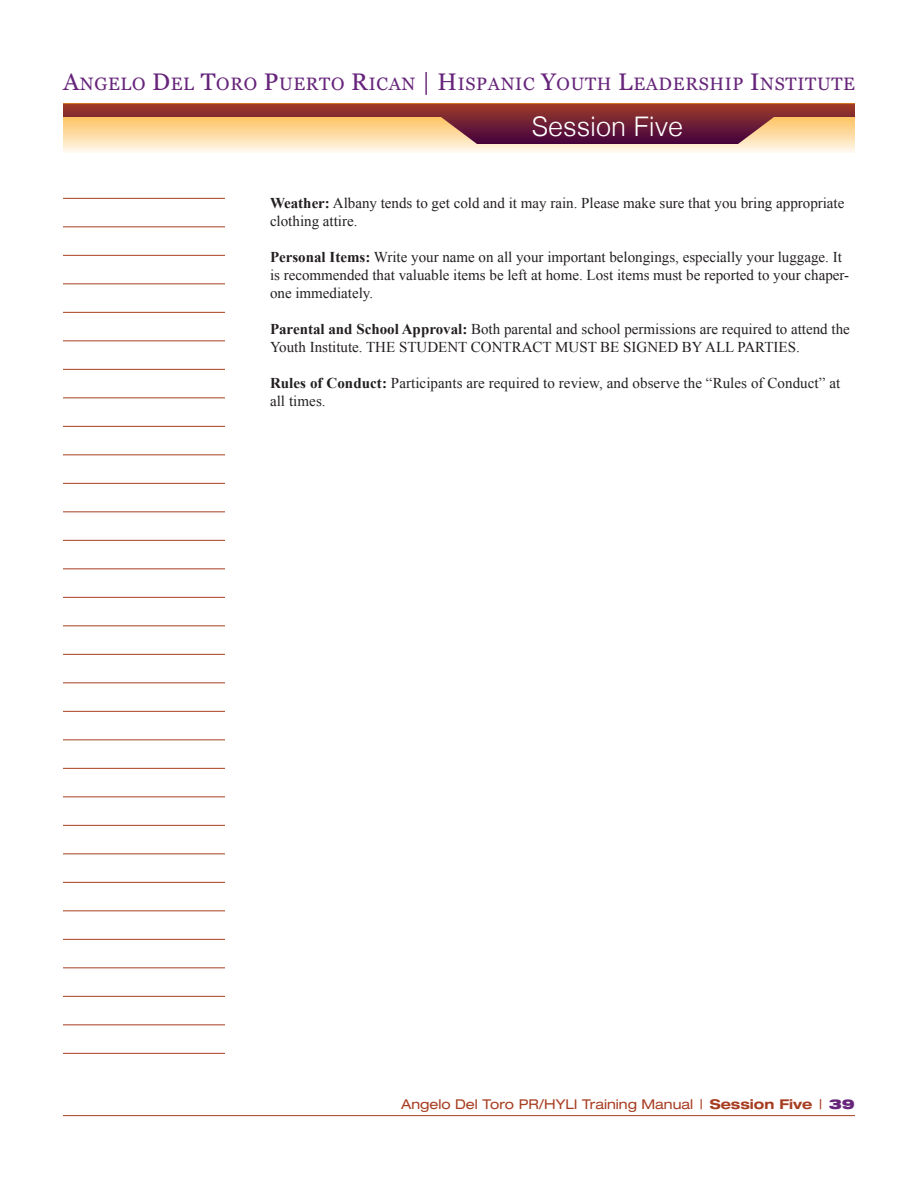
<style>
.page{position:relative;width:918px;height:1188px;background:#fff}
.page>*{position:absolute;margin:0;border:0;box-sizing:border-box;transform-origin:0 0}
.t1{font:300 27px "Helvetica";color:#fff}
.t2{font:18px "Georgia";letter-spacing:.04em;color:#66247a}
.t3{font:15px/18px "Times New Roman";color:#231f20}
.t4{font:expanded 13.5px "Helvetica Neue";color:#a73d20}
.s1{font-size:24px}
.s2{font-weight:700}
.s3{font-weight:900;color:#66247a}
</style>
<div class="page">
<svg style="left:63px;top:144px;width:792px;height:9px;background:#fef3e0"></svg>
<hr style="left:63px;top:1115px;width:792px;height:1px;background:#a73d20">
<hr style="left:63px;top:198px;width:162px;height:1px;background:#a73d20">
<hr style="left:63px;top:226px;width:162px;height:1px;background:#a73d20">
<hr style="left:63px;top:255px;width:162px;height:1px;background:#a73d20">
<hr style="left:63px;top:283px;width:162px;height:1px;background:#a73d20">
<hr style="left:63px;top:312px;width:162px;height:1px;background:#a73d20">
<hr style="left:63px;top:340px;width:162px;height:1px;background:#a73d20">
<hr style="left:63px;top:369px;width:162px;height:1px;background:#a73d20">
<hr style="left:63px;top:397px;width:162px;height:1px;background:#a73d20">
<hr style="left:63px;top:426px;width:162px;height:1px;background:#a73d20">
<hr style="left:63px;top:454px;width:162px;height:1px;background:#a73d20">
<hr style="left:63px;top:483px;width:162px;height:1px;background:#a73d20">
<hr style="left:63px;top:511px;width:162px;height:1px;background:#a73d20">
<hr style="left:63px;top:540px;width:162px;height:1px;background:#a73d20">
<hr style="left:63px;top:568px;width:162px;height:1px;background:#a73d20">
<hr style="left:63px;top:597px;width:162px;height:1px;background:#a73d20">
<hr style="left:63px;top:625px;width:162px;height:1px;background:#a73d20">
<hr style="left:63px;top:654px;width:162px;height:1px;background:#a73d20">
<hr style="left:63px;top:682px;width:162px;height:1px;background:#a73d20">
<hr style="left:63px;top:711px;width:162px;height:1px;background:#a73d20">
<hr style="left:63px;top:739px;width:162px;height:1px;background:#a73d20">
<hr style="left:63px;top:768px;width:162px;height:1px;background:#a73d20">
<hr style="left:63px;top:796px;width:162px;height:1px;background:#a73d20">
<hr style="left:63px;top:825px;width:162px;height:1px;background:#a73d20">
<hr style="left:63px;top:853px;width:162px;height:1px;background:#a73d20">
<hr style="left:63px;top:882px;width:162px;height:1px;background:#a73d20">
<hr style="left:63px;top:910px;width:162px;height:1px;background:#a73d20">
<hr style="left:63px;top:939px;width:162px;height:1px;background:#a73d20">
<hr style="left:63px;top:967px;width:162px;height:1px;background:#a73d20">
<hr style="left:63px;top:996px;width:162px;height:1px;background:#a73d20">
<hr style="left:63px;top:1024px;width:162px;height:1px;background:#a73d20">
<hr style="left:63px;top:1053px;width:162px;height:1px;background:#a73d20">
<svg style="left:63px;top:104px;width:792px;height:40px;background:#b2705b"></svg>
<p class="t2" style="left:63px;top:74px;width:794px"><span class="s1">A</span>NGELO <span class="s1">D</span>EL <span class="s1">T</span>ORO <span class="s1">P</span>UERTO <span class="s1">R</span>ICAN <span class="s1">| H</span>ISPANIC <span class="s1">Y</span>OUTH <span class="s1">L</span>EADERSHIP <span class="s1">I</span>NSTITUTE</p>
<h1 class="t1" style="left:532px;top:116px;width:153px">Session Five</h1>
<p class="t3" style="left:270px;top:194px;width:576px"><span class="s2">Weather:</span> Albany tends to get cold and it may rain. Please make sure that you bring appropriate clothing attire.</p>
<p class="t3" style="left:270px;top:248px;width:581px"><span class="s2">Personal Items:</span> Write your name on all your important belongings, especially your luggage. It is recommended that valuable items be left at home. Lost items must be reported to your chaper&shy;one immediately.</p>
<p class="t3" style="left:270px;top:320px;width:581px"><span class="s2">Parental and School Approval:</span> Both parental and school permissions are required to attend the<br>Youth Institute. THE STUDENT CONTRACT MUST BE SIGNED BY ALL PARTIES.</p>
<p class="t3" style="left:270px;top:374px;width:572px"><span class="s2">Rules of Conduct:</span> Participants are required to review, and observe the “Rules of Conduct” at all times.</p>
<p class="t4" style="left:401px;top:1099px;width:455px">Angelo Del Toro PR/HYLI Training Manual | <span class="s2">Session Five</span> | <span class="s3">39</span></p>
</div>
